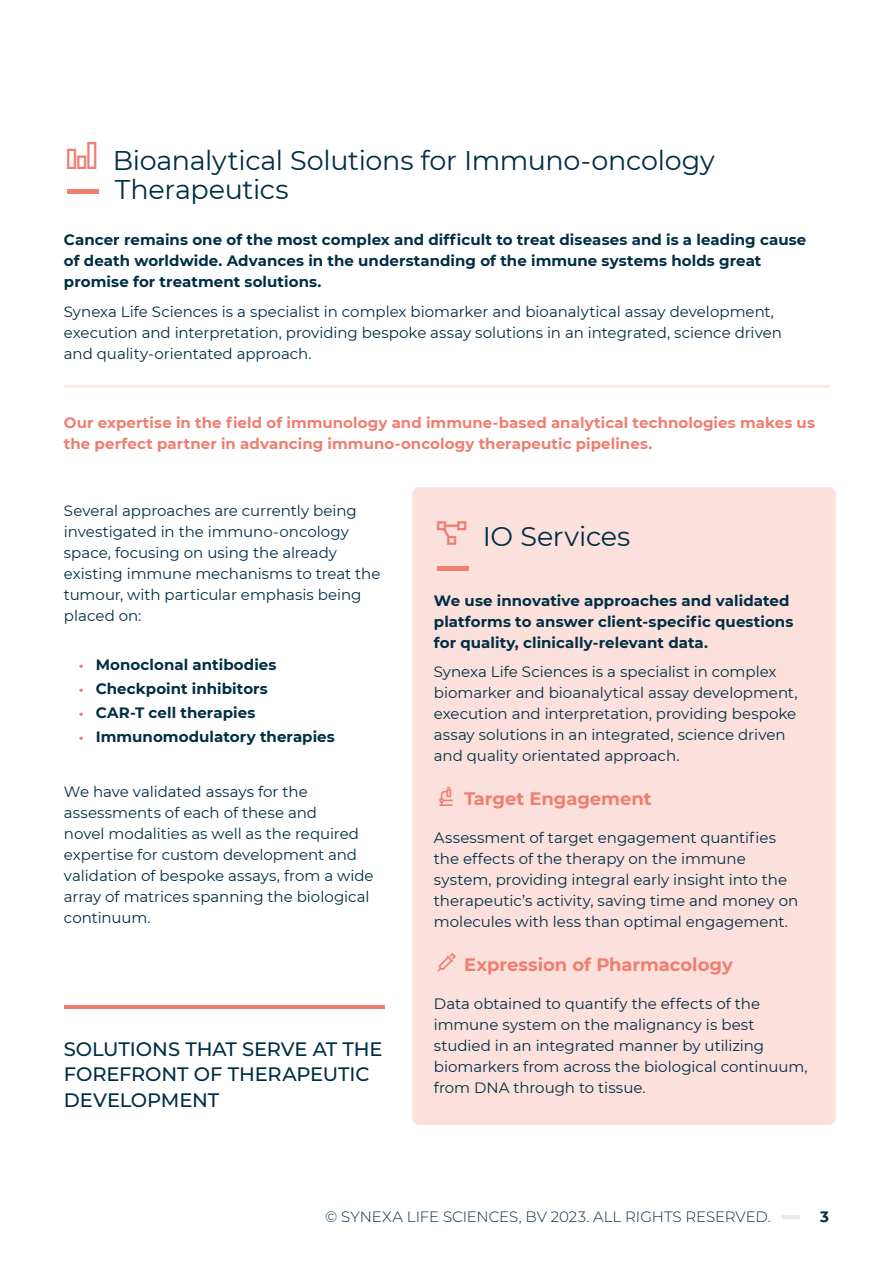
<style>
.page{position:relative;width:893px;height:1263px;background:#fff}
.page>*{position:absolute;margin:0;border:0;box-sizing:border-box;transform-origin:0 0}
.t1{font:27px/29.2px "Montserrat";letter-spacing:-.01em;color:#002e45}
.t2{font:500 19.5px/25.5px "Montserrat";letter-spacing:-.005em;color:#002e45}
.t3{font:700 18px "Montserrat";letter-spacing:-.005em;color:#ef7e71}
.t4{font:15px/21px "Montserrat";color:#002e45}
.t5{font:700 15px/21px "Montserrat";letter-spacing:.005em;color:#002e45}
.t6{font:700 15px/21px "Montserrat";letter-spacing:.005em;color:#ef7e71}
.t7{font:300 15px "Montserrat";letter-spacing:-.005em;color:#002e45}
.s1{font-size:13.5px;color:#ef7e71}
</style>
<div class="page">
<hr style="left:783px;top:1215px;width:17px;height:4px;background:#eae9ea">
<hr style="left:67px;top:190px;width:32px;height:4px;background:#ef7e71">
<div style="left:412px;top:487px;width:424px;height:638px;background:#fce0dc;border-radius:6px"></div>
<div style="left:437px;top:566px;width:32px;height:5px;background:#ef7e71"></div>
<hr style="left:64px;top:1005px;width:321px;height:3px;background:#ef7e71">
<hr style="left:64px;top:385px;width:766px;height:2px;background:#fde8e2">
<h1 class="t1" style="left:113px;top:144px;width:604px">Bioanalytical Solutions for Immuno-oncology<br>Therapeutics</h1>
<p class="t5" style="left:64px;top:229px;width:744px">Cancer remains one of the most complex and difficult to treat diseases and is a leading cause of death worldwide. Advances in the understanding of the immune systems holds great promise for treatment solutions.</p>
<p class="t4" style="left:64px;top:300px;width:720px">Synexa Life Sciences is a specialist in complex biomarker and bioanalytical assay development, execution and interpretation, providing bespoke assay solutions in an integrated, science driven and quality-orientated approach.</p>
<p class="t6" style="left:64px;top:411px;width:752px">Our expertise in the field of immunology and immune-based analytical technologies makes us the perfect partner in advancing immuno-oncology therapeutic pipelines.</p>
<p class="t4" style="left:64px;top:499px;width:318px">Several approaches are currently being investigated in the immuno-oncology space, focusing on using the already existing immune mechanisms to treat the tumour, with particular emphasis being placed on:</p>
<p class="t5" style="left:79px;top:653px;width:199px"><span class="s1">•</span> Monoclonal antibodies</p>
<p class="t5" style="left:79px;top:677px;width:191px"><span class="s1">•</span> Checkpoint inhibitors</p>
<p class="t5" style="left:79px;top:701px;width:178px"><span class="s1">•</span> CAR-T cell therapies</p>
<p class="t5" style="left:79px;top:725px;width:258px"><span class="s1">•</span> Immunomodulatory therapies</p>
<p class="t4" style="left:64px;top:781px;width:311px">We have validated assays for the assessments of each of these and<br>novel modalities as well as the required expertise for custom development and validation of bespoke assays, from a wide array of matrices spanning the biological continuum.</p>
<h2 class="t2" style="left:64px;top:1035px;width:320px">SOLUTIONS THAT SERVE AT THE<br>FOREFRONT OF THERAPEUTIC<br>DEVELOPMENT</h2>
<h1 class="t1" style="left:483px;top:521px;width:149px">IO Services</h1>
<p class="t5" style="left:434px;top:589px;width:361px">We use innovative approaches and validated platforms to answer client-specific questions for quality, clinically-relevant data.</p>
<p class="t4" style="left:434px;top:661px;width:365px">Synexa Life Sciences is a specialist in complex biomarker and bioanalytical assay development, execution and interpretation, providing bespoke assay solutions in an integrated, science driven and quality orientated approach.</p>
<p class="t3" style="left:464px;top:785px;width:189px">Target Engagement</p>
<p class="t4" style="left:434px;top:826px;width:366px">Assessment of target engagement quantifies the effects of the therapy on the immune system, providing integral early insight into the therapeutic’s activity, saving time and money on molecules with less than optimal engagement.</p>
<p class="t3" style="left:464px;top:951px;width:270px">Expression of Pharmacology</p>
<p class="t4" style="left:434px;top:992px;width:375px">Data obtained to quantify the effects of the immune system on the malignancy is best studied in an integrated manner by utilizing biomarkers from across the biological continuum, from DNA through to tissue.</p>
<p class="t7" style="left:325px;top:1207px;width:447px">© SYNEXA LIFE SCIENCES, BV 2023. ALL RIGHTS RESERVED.</p>
<p class="t5" style="left:820px;top:1206px;width:10px">3</p>
</div>
